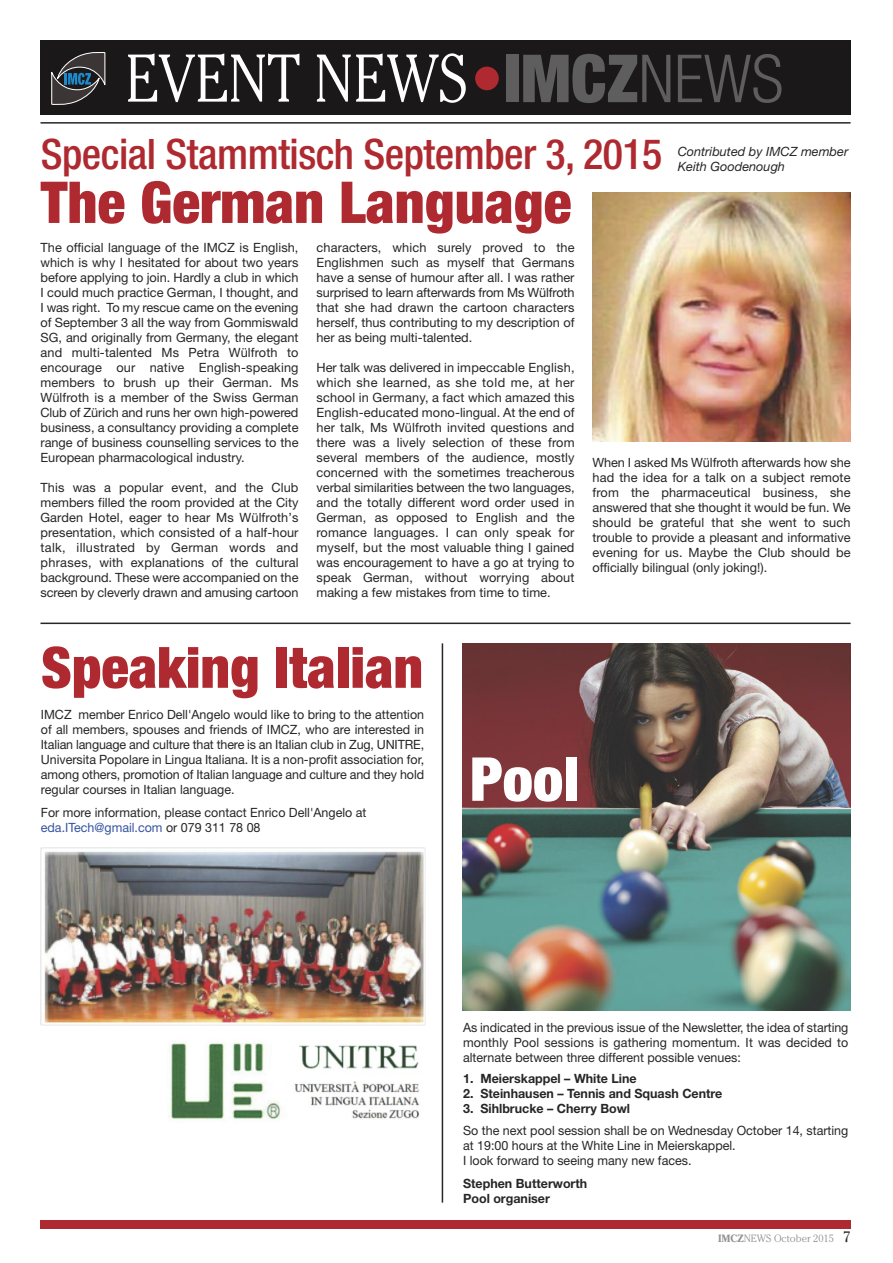
<style>
.page{position:relative;width:893px;height:1263px;background:#fff}
.page>*{position:absolute;margin:0;border:0;box-sizing:border-box;transform-origin:0 0}
.t1{font:300 66.9px "Cheltenham";color:#fff;scale:.87 1}
.t2{font:900 condensed 60.6px "Helvetica Neue";color:#fff}
.t3{font:900 condensed 57.75px "Helvetica Neue";color:#ae2a30}
.t4{font:900 condensed 57px "Helvetica Neue";color:#ae2a30}
.t5{font:500 condensed 42px "Helvetica Neue";letter-spacing:-.01em;color:#ae2a30}
.t6{font:12.75px/15px "Helvetica Neue";color:#272627;text-align:justify}
.t7{font:700 12.75px/15px "Helvetica Neue";color:#272627}
.t8{font:italic 12.75px/15px "Helvetica Neue";color:#272627}
.t9{font:300 10.5px "Cheltenham";color:#939393}
.s1{font-family:"Helvetica Neue";font-weight:900;font-stretch:condensed;font-size:66.3px;color:#ae2a30}
.s2{font-family:"Helvetica Neue";font-weight:900;font-stretch:condensed;font-size:66.3px;color:#5f5e5e}
.s3{font-family:"Helvetica Neue";font-stretch:condensed;font-size:66.3px;color:#5f5e5e}
.s4{color:#3553a1}
.s5{font-weight:700}
.s6{font-weight:400;font-size:15px;color:#272627}
</style>
<div class="page">
<div style="left:40px;top:41px;width:810px;height:74px;background:#1b1819"></div>
<svg style="left:51px;top:52px;width:54px;height:53px"></svg>
<hr style="left:40px;top:122px;width:810px;height:2px;background:#272627">
<div style="left:41px;top:1220px;width:809px;height:9px;background:#ae2a30"></div>
<img style="left:592px;top:193px;width:258px;height:249px">
<hr style="left:40px;top:623px;width:810px;height:1px;background:#272627">
<img style="left:40px;top:848px;width:386px;height:178px">
<img style="left:169px;top:1042px;width:251px;height:78px">
<hr style="left:442px;top:643px;width:1px;height:559px;background:#272627">
<img style="left:463px;top:643px;width:387px;height:367px">
<h1 class="t1" style="left:126px;top:52px;width:758px">EVENT NEWS<span class="s1">•</span><span class="s2">IMCZ</span><span class="s3">NEWS</span></h1>
<h3 class="t5" style="left:41px;top:139px;width:623px">Special Stammtisch September 3, 2015</h3>
<h3 class="t3" style="left:41px;top:182px;width:532px">The German Language</h3>
<p class="t6" style="left:40px;top:241px;width:260px">The official language of the IMCZ is English, which is why I hesitated for about two years before applying to join. Hardly a club in which I could much practice German, I thought, and I was right. To my rescue came on the evening of September 3 all the way from Gommiswald SG, and originally from Germany, the elegant and multi-talented Ms Petra Wülfroth to encourage our native English-speaking members to brush up their German. Ms Wülfroth is a member of the Swiss German Club of Zürich and runs her own high-powered business, a consultancy providing a complete range of business counselling services to the European pharmacological industry.</p>
<p class="t6" style="left:40px;top:481px;width:260px">This was a popular event, and the Club members filled the room provided at the City Garden Hotel, eager to hear Ms Wülfroth’s presentation, which consisted of a half-hour talk, illustrated by German words and phrases, with explanations of the cultural background. These were accompanied on the screen by cleverly drawn and amusing cartoon</p>
<p class="t8" style="left:678px;top:145px;width:172px">Contributed by IMCZ member<br>Keith Goodenough</p>
<p class="t6" style="left:316px;top:241px;width:260px">characters, which surely proved to the Englishmen such as myself that Germans have a sense of humour after all. I was rather surprised to learn afterwards from Ms Wülfroth that she had drawn the cartoon characters herself, thus contributing to my description of her as being multi-talented.</p>
<p class="t6" style="left:316px;top:361px;width:260px">Her talk was delivered in impeccable English, which she learned, as she told me, at her school in Germany, a fact which amazed this English-educated mono-lingual. At the end of her talk, Ms Wülfroth invited questions and there was a lively selection of these from several members of the audience, mostly concerned with the sometimes treacherous verbal similarities between the two languages, and the totally different word order used in German, as opposed to English and the romance languages. I can only speak for myself, but the most valuable thing I gained was encouragement to have a go at trying to speak German, without worrying about making a few mistakes from time to time.</p>
<p class="t6" style="left:592px;top:456px;width:260px">When I asked Ms Wülfroth afterwards how she had the idea for a talk on a subject remote from the pharmaceutical business, she answered that she thought it would be fun. We should be grateful that she went to such trouble to provide a pleasant and informative evening for us. Maybe the Club should be officially bilingual (only joking!).</p>
<h3 class="t4" style="left:41px;top:647px;width:384px">Speaking Italian</h3>
<p class="t6" style="left:41px;top:708px;width:385px">IMCZ member Enrico Dell'Angelo would like to bring to the attention of all members, spouses and friends of IMCZ, who are interested in Italian language and culture that there is an Italian club in Zug, UNITRE, Universita Popolare in Lingua Italiana. It is a non-profit association for, among others, promotion of Italian language and culture and they hold regular courses in Italian language.</p>
<p class="t6" style="left:41px;top:806px;width:327px">For more information, please contact Enrico Dell'Angelo at <span class="s4">eda.ITech@gmail.com</span> or 079 311 78 08</p>
<h2 class="t2" style="left:470px;top:757px;width:110px">Pool</h2>
<p class="t6" style="left:463px;top:1021px;width:387px">As indicated in the previous issue of the Newsletter, the idea of starting monthly Pool sessions is gathering momentum. It was decided to alternate between three different possible venues:</p>
<p class="t7" style="left:463px;top:1072px;width:175px">1. Meierskappel – White Line</p>
<p class="t7" style="left:463px;top:1087px;width:261px">2. Steinhausen – Tennis and Squash Centre</p>
<p class="t7" style="left:463px;top:1102px;width:169px">3. Sihlbrucke – Cherry Bowl</p>
<p class="t6" style="left:463px;top:1124px;width:387px;text-align:left">So the next pool session shall be on Wednesday October 14, starting at 19:00 hours at the White Line in Meierskappel.<br>I look forward to seeing many new faces.</p>
<p class="t7" style="left:463px;top:1177px;width:126px">Stephen Butterworth<br>Pool organiser</p>
<p class="t9" style="left:718px;top:1234px;width:134px"><span class="s5">IMCZ</span>NEWS October 2015 <span class="s6">7</span></p>
</div>
